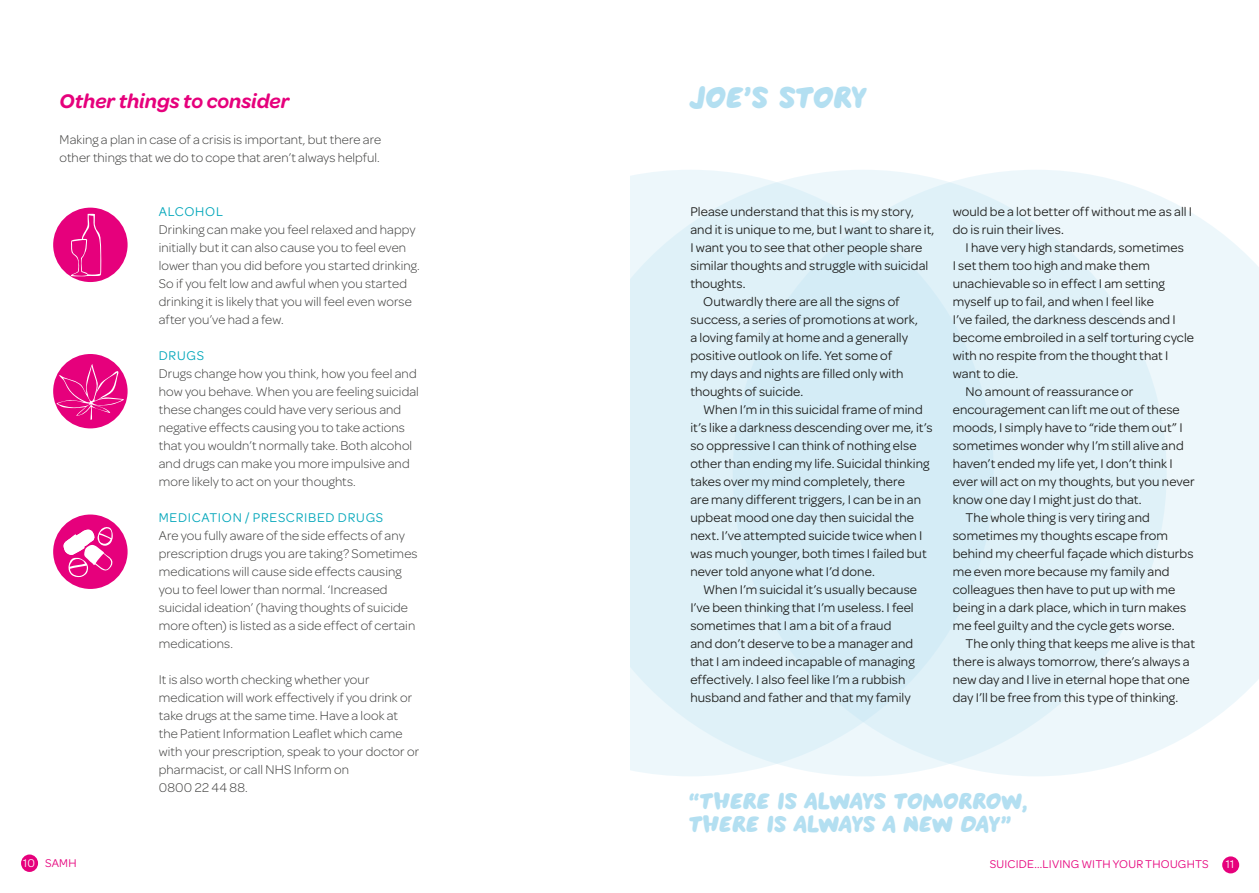
<style>
.page{position:relative;width:1259px;height:893px;background:#fff}
.page>*{position:absolute;margin:0;border:0;box-sizing:border-box;transform-origin:0 0}
.t1{font:30px "SAMH";letter-spacing:-.005em;color:#b3dff1}
.t2{font:22.5px/22.5px "SAMH";color:#b3dff1}
.t3{font:italic 600 21px "Omnes";color:#e6007c}
.t4{font:13.5px/18px "Omnes";letter-spacing:.005em;color:#1d1d1b}
.t5{font:300 13.5px/18px "Omnes";letter-spacing:.005em;color:#3c3c3b}
.t6{font:13.5px "Omnes";letter-spacing:.055em;color:#00a6ba}
.t7{font:12px "Omnes";letter-spacing:.02em;color:#e6007c}
.t8{font:12px "Omnes";color:#fff}
.s1{color:#fff}
</style>
<div class="page">
<div style="left:21px;top:854px;width:17px;height:18px;background:#e6007c;border-radius:50%"></div>
<div style="left:1222px;top:856px;width:17px;height:17px;background:#e6007c;border-radius:50%"></div>
<div style="left:387px;top:170px;width:607px;height:606px;background:#edf7fb;border-radius:50%"></div>
<svg style="left:732px;top:170px;width:527px;height:606px;fill:#edf7fb"></svg>
<div style="left:560px;top:170px;width:606px;height:606px;background:#dff1f8;border-radius:50%"></div>
<div style="left:374px;top:5px;width:255px;height:888px;background:#fff"></div>
<div style="left:53px;top:354px;width:75px;height:74px;background:#e6007c;border-radius:50%"></div>
<svg style="left:56px;top:364px;width:68px;height:56px"></svg>
<div style="left:53px;top:208px;width:75px;height:74px;background:#e6007c;border-radius:50%"></div>
<svg style="left:71px;top:213px;width:31px;height:64px"></svg>
<div style="left:53px;top:514px;width:75px;height:75px;background:#e6007c;border-radius:50%"></div>
<svg style="left:63px;top:526px;width:50px;height:52px"></svg>
<h3 class="t3" style="left:60px;top:86px;width:231px">Other things to consider</h3>
<p class="t5" style="left:60px;top:130px;width:323px">Making a plan in case of a crisis is important, but there are other things that we do to cope that aren’t always helpful.</p>
<p class="t6" style="left:159px;top:202px;width:66px">ALCOHOL</p>
<p class="t5" style="left:159px;top:220px;width:262px">Drinking can make you feel relaxed and happy initially but it can also cause you to feel even lower than you did before you started drinking.<br>So if you felt low and awful when you started drinking it is likely that you will feel even worse after you’ve had a few.</p>
<p class="t6" style="left:159px;top:346px;width:47px">DRUGS</p>
<p class="t5" style="left:159px;top:364px;width:262px">Drugs change how you think, how you feel and how you behave. When you are feeling suicidal these changes could have very serious and negative effects causing you to take actions that you wouldn’t normally take. Both alcohol and drugs can make you more impulsive and more likely to act on your thoughts.</p>
<p class="t6" style="left:159px;top:508px;width:226px">MEDICATION / PRESCRIBED DRUGS</p>
<p class="t5" style="left:159px;top:526px;width:260px">Are you fully aware of the side effects of any prescription drugs you are taking? Sometimes medications will cause side effects causing you to feel lower than normal. ‘Increased suicidal ideation’ (having thoughts of suicide more often) is listed as a side effect of certain medications.</p>
<p class="t5" style="left:159px;top:670px;width:262px">It is also worth checking whether your medication will work effectively if you drink or take drugs at the same time. Have a look at the Patient Information Leaflet which came with your prescription, speak to your doctor or pharmacist, or call NHS Inform on<br>0800 22 44 88.</p>
<h1 class="t1" style="left:689px;top:85px;width:180px">JOE’S STORY</h1>
<p class="t4" style="left:690px;top:202px;width:225px">Please understand that this is my story,</p>
<p class="t4" style="left:690px;top:220px;width:245px">and it is unique to me, but I want to share it,</p>
<p class="t4" style="left:690px;top:238px;width:233px">I want you to see that other people share</p>
<p class="t4" style="left:690px;top:256px;width:239px">similar thoughts and struggle with suicidal</p>
<p class="t4" style="left:690px;top:274px;width:57px">thoughts.</p>
<p class="t4" style="left:703px;top:292px;width:198px">Outwardly there are all the signs of</p>
<p class="t4" style="left:690px;top:310px;width:229px">success, a series of promotions at work,</p>
<p class="t4" style="left:690px;top:328px;width:219px">a loving family at home and a generally</p>
<p class="t4" style="left:690px;top:346px;width:203px">positive outlook on life. Yet some of</p>
<p class="t4" style="left:690px;top:364px;width:215px">my days and nights are filled only with</p>
<p class="t4" style="left:690px;top:382px;width:115px">thoughts of suicide.</p>
<p class="t4" style="left:703px;top:400px;width:221px">When I’m in this suicidal frame of mind</p>
<p class="t4" style="left:690px;top:418px;width:244px">it’s like a darkness descending over me, it’s</p>
<p class="t4" style="left:690px;top:436px;width:228px">so oppressive I can think of nothing else</p>
<p class="t4" style="left:690px;top:454px;width:241px">other than ending my life. Suicidal thinking</p>
<p class="t4" style="left:690px;top:472px;width:216px">takes over my mind completely, there</p>
<p class="t4" style="left:690px;top:490px;width:232px">are many different triggers, I can be in an</p>
<p class="t4" style="left:690px;top:508px;width:225px">upbeat mood one day then suicidal the</p>
<p class="t4" style="left:690px;top:526px;width:234px">next. I’ve attempted suicide twice when I</p>
<p class="t4" style="left:690px;top:544px;width:238px">was much younger, both times I failed but</p>
<p class="t4" style="left:690px;top:562px;width:186px">never told anyone what I’d done.</p>
<p class="t4" style="left:703px;top:580px;width:215px">When I’m suicidal it’s usually because</p>
<p class="t4" style="left:690px;top:598px;width:225px">I’ve been thinking that I’m useless. I feel</p>
<p class="t4" style="left:690px;top:616px;width:203px">sometimes that I am a bit of a fraud</p>
<p class="t4" style="left:690px;top:634px;width:224px">and don’t deserve to be a manager and</p>
<p class="t4" style="left:690px;top:652px;width:226px">that I am indeed incapable of managing</p>
<p class="t4" style="left:690px;top:670px;width:217px">effectively. I also feel like I’m a rubbish</p>
<p class="t4" style="left:690px;top:688px;width:222px">husband and father and that my family</p>
<p class="t4" style="left:952px;top:202px;width:241px">would be a lot better off without me as all I do is ruin their lives.</p>
<p class="t4" style="left:965px;top:238px;width:220px">I have very high standards, sometimes</p>
<p class="t4" style="left:952px;top:256px;width:199px">I set them too high and make them</p>
<p class="t4" style="left:952px;top:274px;width:213px">unachievable so in effect I am setting</p>
<p class="t4" style="left:952px;top:292px;width:203px">myself up to fail, and when I feel like</p>
<p class="t4" style="left:952px;top:310px;width:224px">I’ve failed, the darkness descends and I</p>
<p class="t4" style="left:952px;top:328px;width:243px">become embroiled in a self torturing cycle</p>
<p class="t4" style="left:952px;top:346px;width:217px">with no respite from the thought that I</p>
<p class="t4" style="left:952px;top:364px;width:67px">want to die.</p>
<p class="t4" style="left:965px;top:382px;width:169px">No amount of reassurance or</p>
<p class="t4" style="left:952px;top:400px;width:228px">encouragement can lift me out of these</p>
<p class="t4" style="left:952px;top:418px;width:231px">moods, I simply have to “ride them out” I</p>
<p class="t4" style="left:952px;top:436px;width:232px">sometimes wonder why I’m still alive and</p>
<p class="t4" style="left:952px;top:454px;width:221px">haven’t ended my life yet, I don’t think I</p>
<p class="t4" style="left:952px;top:472px;width:243px">ever will act on my thoughts, but you never</p>
<p class="t4" style="left:952px;top:490px;width:190px">know one day I might just do that.</p>
<p class="t4" style="left:965px;top:508px;width:186px">The whole thing is very tiring and</p>
<p class="t4" style="left:952px;top:526px;width:217px">sometimes my thoughts escape from</p>
<p class="t4" style="left:952px;top:544px;width:242px">behind my cheerful façade which disturbs</p>
<p class="t4" style="left:952px;top:562px;width:218px">me even more because my family and</p>
<p class="t4" style="left:952px;top:580px;width:224px">colleagues then have to put up with me</p>
<p class="t4" style="left:952px;top:598px;width:235px">being in a dark place, which in turn makes</p>
<p class="t4" style="left:952px;top:616px;width:223px">me feel guilty and the cycle gets worse.</p>
<p class="t4" style="left:965px;top:634px;width:231px">The only thing that keeps me alive is that</p>
<p class="t4" style="left:952px;top:652px;width:238px">there is always tomorrow, there’s always a</p>
<p class="t4" style="left:952px;top:670px;width:238px">new day and I live in eternal hope that one</p>
<p class="t4" style="left:952px;top:688px;width:227px">day I’ll be free from this type of thinking.</p>
<h2 class="t2" style="left:689px;top:791px;width:340px">“THERE IS ALWAYS TOMORROW,<br>THERE IS ALWAYS A NEW DAY”</h2>
<p class="t7" style="left:23px;top:855px;width:55px"><span class="s1">10</span> SAMH</p>
<p class="t7" style="left:989px;top:856px;width:220px">SUICIDE...LIVING WITH YOUR THOUGHTS</p>
<p class="t8" style="left:1226px;top:856px;width:10px">11</p>
</div>
